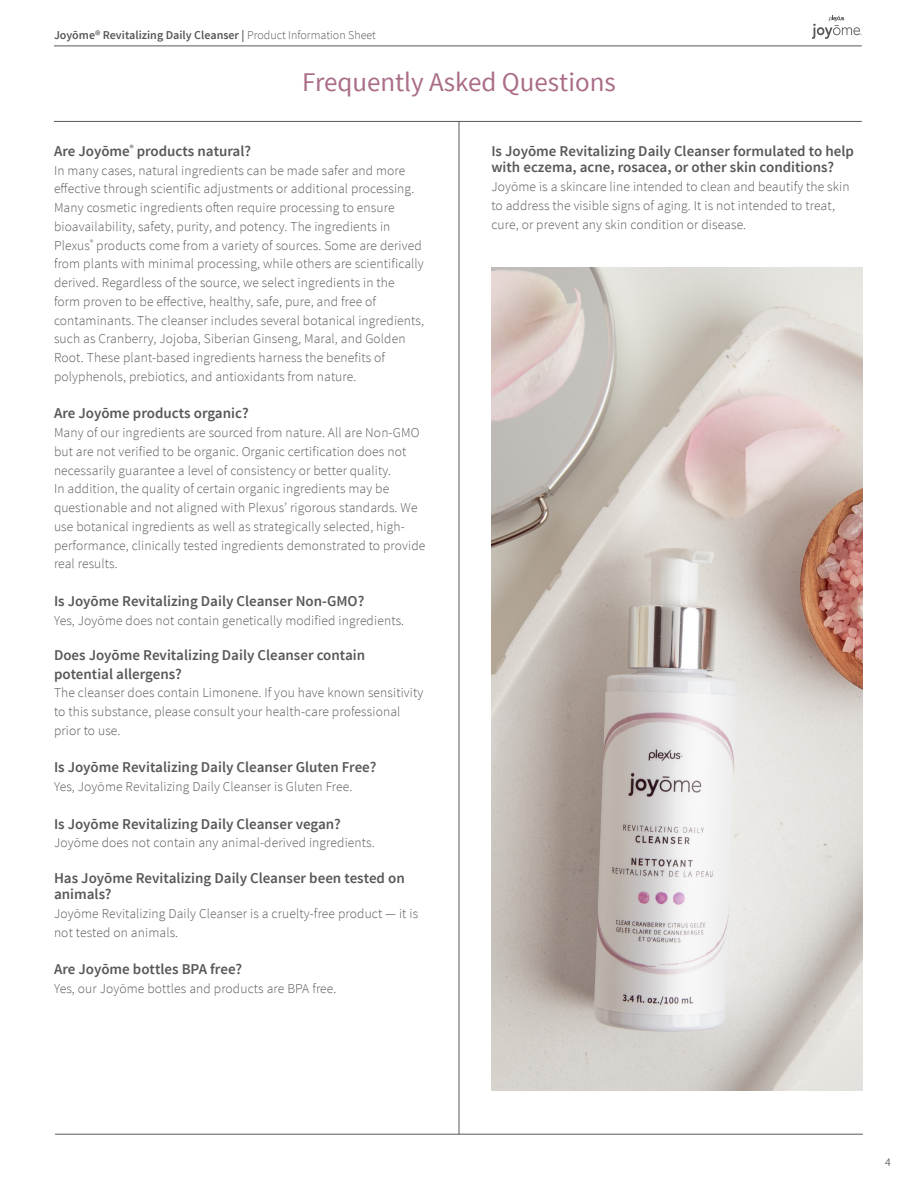
<style>
.page{position:relative;width:918px;height:1188px;background:#fff}
.page>*{position:absolute;margin:0;border:0;box-sizing:border-box;transform-origin:0 0}
.t1{font:27px "Source Sans Pro";color:#aa6d88}
.t2{font:600 15px/16.5px "Source Sans Pro";color:#57585a}
.t3{font:300 13.5px/18.8px "Source Sans Pro";letter-spacing:.01em;color:#57585a}
.t4{font:600 12px "Source Sans Pro";color:#57585a}
.t5{font:300 12px "Agenda";color:#57585a}
.s1{font-weight:300}
</style>
<div class="page">
<hr style="left:459px;top:121px;width:1px;height:1013px;background:#57585a">
<hr style="left:54px;top:121px;width:808px;height:1px;background:#57585a">
<hr style="left:55px;top:1134px;width:808px;height:1px;background:#57585a">
<hr style="left:54px;top:46px;width:808px;height:1px;background:#57585a">
<img style="left:491px;top:267px;width:372px;height:823px">
<svg style="left:812px;top:16px;width:50px;height:23px"></svg>
<p class="t4" style="left:54px;top:28px;width:323px">Joyōme® Revitalizing Daily Cleanser | <span class="s1">Product Information Sheet</span></p>
<p class="t1" style="left:302px;top:65px;width:315px">Frequently Asked Questions</p>
<p class="t2" style="left:54px;top:143px;width:199px">Are Joyōme<sup>®</sup> products natural?</p>
<p class="t3" style="left:54px;top:161px;width:372px">In many cases, natural ingredients can be made safer and more effective through scientific adjustments or additional processing.<br>Many cosmetic ingredients often require processing to ensure bioavailability, safety, purity, and potency. The ingredients in Plexus<sup>®</sup> products come from a variety of sources. Some are derived from plants with minimal processing, while others are scientifically derived. Regardless of the source, we select ingredients in the form proven to be effective, healthy, safe, pure, and free of contaminants. The cleanser includes several botanical ingredients, such as Cranberry, Jojoba, Siberian Ginseng, Maral, and Golden Root. These plant-based ingredients harness the benefits of polyphenols, prebiotics, and antioxidants from nature.</p>
<p class="t2" style="left:54px;top:406px;width:196px">Are Joyōme products organic?</p>
<p class="t3" style="left:54px;top:423px;width:373px">Many of our ingredients are sourced from nature. All are Non-GMO but are not verified to be organic. Organic certification does not necessarily guarantee a level of consistency or better quality.<br>In addition, the quality of certain organic ingredients may be questionable and not aligned with Plexus’ rigorous standards. We use botanical ingredients as well as strategically selected, high&shy;performance, clinically tested ingredients demonstrated to provide real results.</p>
<p class="t2" style="left:54px;top:593px;width:312px">Is Joyōme Revitalizing Daily Cleanser Non-GMO?</p>
<p class="t3" style="left:54px;top:611px;width:352px">Yes, Joyōme does not contain genetically modified ingredients.</p>
<p class="t2" style="left:54px;top:646px;width:313px;line-height:18.8px">Does Joyōme Revitalizing Daily Cleanser contain potential allergens?</p>
<p class="t3" style="left:54px;top:684px;width:371px">The cleanser does contain Limonene. If you have known sensitivity to this substance, please consult your health-care professional prior to use.</p>
<p class="t2" style="left:54px;top:760px;width:324px">Is Joyōme Revitalizing Daily Cleanser Gluten Free?</p>
<p class="t3" style="left:54px;top:777px;width:300px">Yes, Joyōme Revitalizing Daily Cleanser is Gluten Free.</p>
<p class="t2" style="left:54px;top:816px;width:288px">Is Joyōme Revitalizing Daily Cleanser vegan?</p>
<p class="t3" style="left:54px;top:834px;width:322px">Joyōme does not contain any animal-derived ingredients.</p>
<p class="t2" style="left:54px;top:870px;width:352px">Has Joyōme Revitalizing Daily Cleanser been tested on animals?</p>
<p class="t3" style="left:54px;top:904px;width:366px">Joyōme Revitalizing Daily Cleanser is a cruelty-free product — it is not tested on animals.</p>
<p class="t2" style="left:54px;top:961px;width:190px">Are Joyōme bottles BPA free?</p>
<p class="t3" style="left:54px;top:979px;width:284px">Yes, our Joyōme bottles and products are BPA free.</p>
<p class="t2" style="left:491px;top:143px;width:364px">Is Joyōme Revitalizing Daily Cleanser formulated to help with eczema, acne, rosacea, or other skin conditions?</p>
<p class="t3" style="left:491px;top:177px;width:360px">Joyōme is a skincare line intended to clean and beautify the skin to address the visible signs of aging. It is not intended to treat, cure, or prevent any skin condition or disease.</p>
<p class="t5" style="left:885px;top:1155px;width:7px">4</p>
</div>
